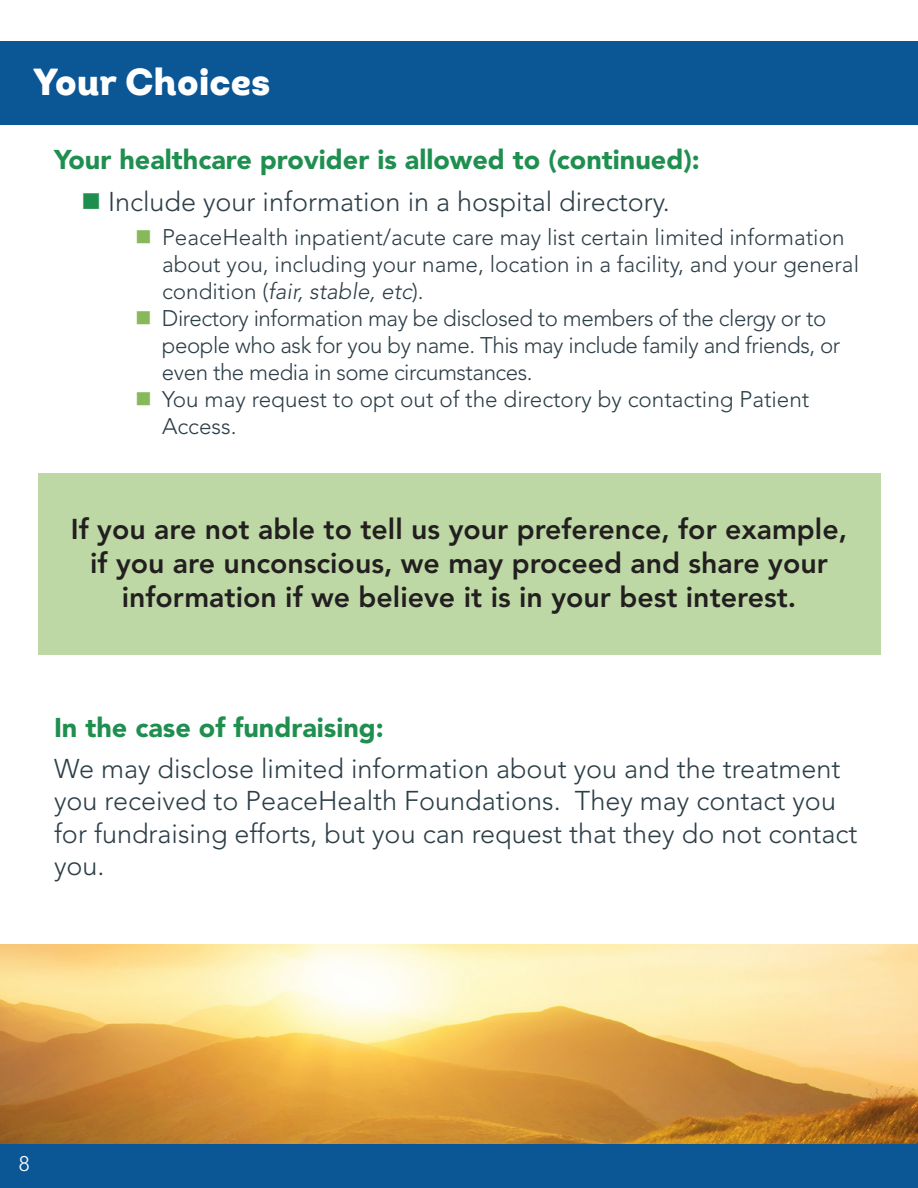
<style>
.page{position:relative;width:918px;height:1188px;background:#fff}
.page>*{position:absolute;margin:0;border:0;box-sizing:border-box;transform-origin:0 0}
.t1{font:37.5px "Intro Black Alt";color:#fff}
.Body_-_Avenir_Light{font:800 28.5px/34.2px "Avenir LT Std";color:#231f20;text-align:center}
.Dark_Green_Bullets_l{font:300 27px/32.4px "Avenir LT Std";color:#2d3e47}
.Body_-_Avenir_Light-2{font:900 27px "Avenir LT Std";color:#1f8f50}
.t2{font:300 22.5px/27px "Avenir LT Std";color:#2d3e47}
.t3{font:300 22.5px/27px "Avenir LT Std";letter-spacing:-.02em;color:#2d3e47}
.t4{font:300 21px "Avenir LT Std";color:#fff}
.s1{font-style:italic}
</style>
<div class="page">
<div style="left:0;top:1144px;width:918px;height:44px;background:#0b5695"></div>
<div style="left:0;top:41px;width:918px;height:84px;background:#0b5695"></div>
<img style="left:0;top:944px;width:918px;height:200px">
<div style="left:38px;top:473px;width:842px;height:182px;background:#bdd8a4"></div>
<p class="t1" style="left:34px;top:57px;width:238px">Your Choices</p>
<p class="Body_-_Avenir_Light-2" style="left:54px;top:144px;width:647px">Your healthcare provider is allowed to (continued):</p>
<p class="Dark_Green_Bullets_l" style="left:108px;top:185px;width:563px">Include your information in a hospital directory.</p>
<p class="t2" style="left:162px;top:223px;width:699px">PeaceHealth inpatient/acute care may list certain limited information about you, including your name, location in a facility, and your general condition (<span class="s1">fair, stable, etc</span>).</p>
<p class="t3" style="left:162px;top:304px;width:680px">Directory information may be disclosed to members of the clergy or to people who ask for you by name. This may include family and friends, or even the media in some circumstances.</p>
<p class="t2" style="left:162px;top:385px;width:649px">You may request to opt out of the directory by contacting Patient<br>Access.</p>
<p class="Body_-_Avenir_Light" style="left:71px;top:512px;width:778px">If you are not able to tell us your preference, for example, if you are unconscious, we may proceed and share your information if we believe it is in your best interest.</p>
<p class="Body_-_Avenir_Light-2" style="left:54px;top:711px;width:331px">In the case of fundraising:</p>
<p class="Dark_Green_Bullets_l" style="left:54px;top:753px;width:805px">We may disclose limited information about you and the treatment you received to PeaceHealth Foundations. They may contact you for fundraising efforts, but you can request that they do not contact you.</p>
<p class="t4" style="left:19px;top:1152px;width:12px">8</p>
</div>
